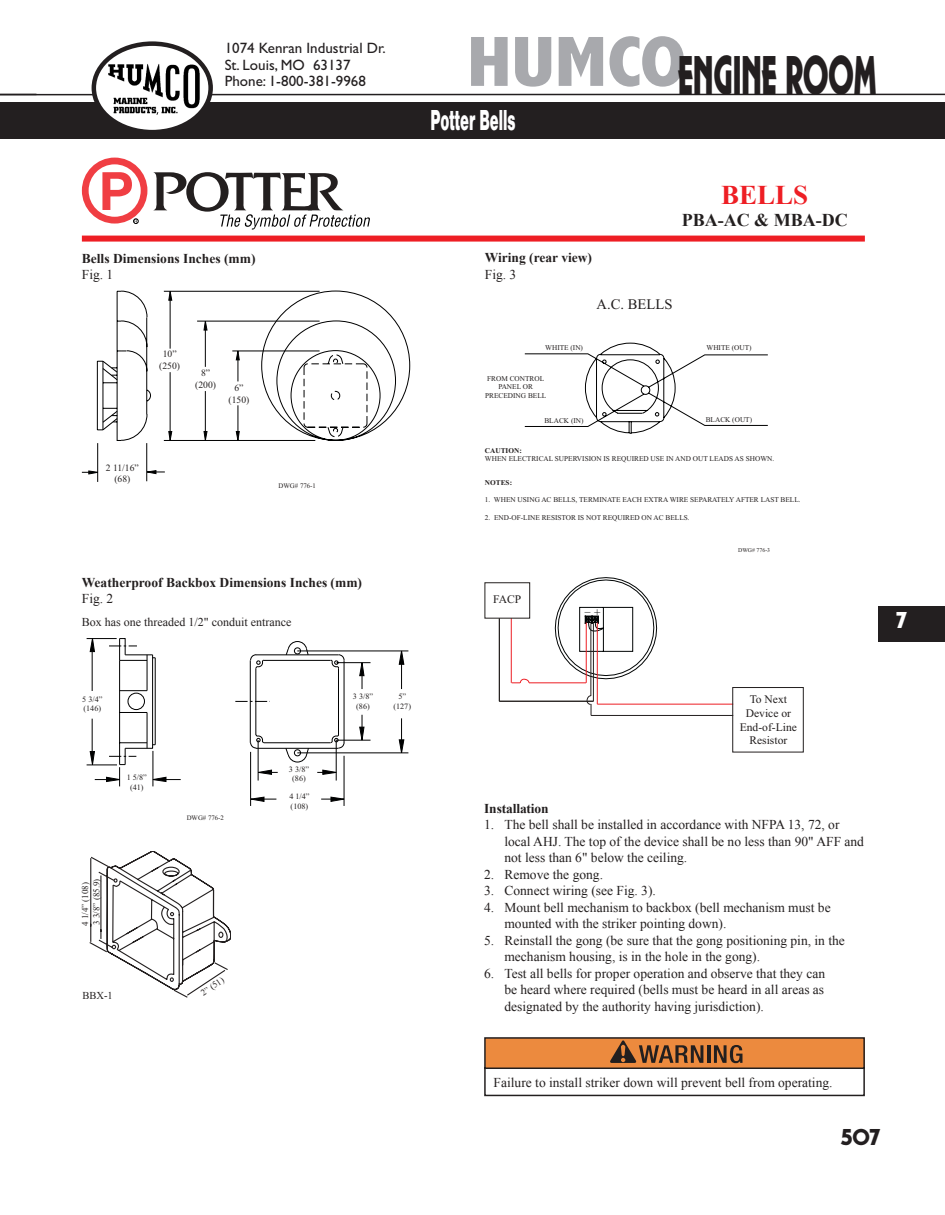
<style>
.page{position:relative;width:945px;height:1215px;background:#fff}
.page>*{position:absolute;margin:0;border:0;box-sizing:border-box;transform-origin:0 0}
.t1{font:57px "Plaza D Ultr";color:#231f20;scale:.61 1}
.t2{font:30px "Nimbus San D Blac";color:#fff;scale:.5 1}
.t3{font:700 27px "Times New Roman";color:#ee1e24}
.t4{font:24px "Plaza D Ultr";color:#231f20}
.t5{font:24px "Plaza D Ultr";color:#fff}
.t6{font:700 18px "Times New Roman";color:#231f1f}
.t7{font:15px/16.5px "Gill Sans";color:#231f20}
.t8{font:14.55px "Times New Roman";color:#231f1f}
.t9{font:13.5px/16.5px "Times New Roman";color:#231f1f}
.t10{font:700 13.5px "Times New Roman";color:#231f1f}
.t11{font:12px "Times New Roman";color:#231f1f}
.t12{font:11.55px/13.8px "Times New Roman";color:#231f1f;text-align:center}
.t13{font:11.25px "Times New Roman";color:#010404}
.t14{font:10.5px "Times New Roman";color:#231f1f}
.t15{font:9.6px/11.6px "Times New Roman";color:#231f1f;text-align:center}
.t16{font:9px/11.2px "Times New Roman";color:#231f1f}
.t17{font:8.1px/9.8px "Times New Roman";color:#231f1f;text-align:center}
.t18{font:7.35px/8.7px "Times New Roman";color:#231f1f;text-align:center}
.t19{font:700 7.35px "Times New Roman";color:#231f1f}
.t20{font:6.9px "Times New Roman";color:#231f1f}
.t21{font:6.75px "Times New Roman";color:#231f1f}
.t22{font:5.85px "Times New Roman";color:#231f1f}
.s1{font-family:"Abadi";font-weight:800;font-stretch:condensed;font-size:71.85px;color:#a8a9ad}
</style>
<div class="page">
<hr style="left:0;top:94px;width:945px;height:1px;background:#231f20">
<div style="left:0;top:102px;width:945px;height:37px;background:#231f20"></div>
<svg style="left:92px;top:41px;width:121px;height:89px"></svg>
<div style="left:82px;top:236px;width:783px;height:6px;background:#ee1e24"></div>
<hr style="left:82px;top:1188px;width:783px;height:1px;background:#ee1e24">
<svg style="left:82px;top:158px;width:65px;height:66px"></svg>
<svg style="left:153px;top:172px;width:217px;height:58px"></svg>
<svg style="left:524px;top:342px;width:244px;height:92px"></svg>
<hr style="left:87px;top:765px;width:30px;height:1px;background:#000101">
<hr style="left:87px;top:638px;width:30px;height:1px;background:#000101">
<svg style="left:89px;top:638px;width:316px;height:168px"></svg>
<svg style="left:555px;top:577px;width:102px;height:102px"></svg>
<hr style="left:586px;top:623px;width:1px;height:60px;background:#ed1e24">
<hr style="left:591px;top:623px;width:1px;height:73px;background:#24201e">
<hr style="left:529px;top:683px;width:57px;height:1px;background:#ed1e24">
<svg style="left:512px;top:679px;width:17px;height:5px"></svg>
<hr style="left:511px;top:618px;width:1px;height:65px;background:#ed1e24">
<hr style="left:593px;top:623px;width:1px;height:78px;background:#24201e">
<hr style="left:499px;top:701px;width:94px;height:1px;background:#24201e">
<hr style="left:499px;top:618px;width:1px;height:83px;background:#24201e">
<svg style="left:587px;top:695px;width:5px;height:20px"></svg>
<hr style="left:591px;top:715px;width:142px;height:1px;background:#231f1f">
<hr style="left:597px;top:623px;width:1px;height:81px;background:#ed1e24">
<hr style="left:597px;top:704px;width:136px;height:1px;background:#ed1e24">
<svg style="left:368px;top:298px;width:42px;height:136px"></svg>
<svg style="left:82px;top:291px;width:286px;height:191px"></svg>
<svg style="left:90px;top:851px;width:141px;height:146px"></svg>
<svg style="left:484px;top:1037px;width:381px;height:60px"></svg>
<div style="left:878px;top:606px;width:67px;height:35px;background:#231f20"></div>
<p class="t7" style="left:225px;top:40px;width:163px">1074 Kenran Industrial Dr.<br>St. Louis, MO 63137<br>Phone: 1-800-381-9968</p>
<p class="t10" style="left:82px;top:251px;width:175px">Bells Dimensions Inches (mm)</p>
<p class="t9" style="left:82px;top:266px;width:33px">Fig. 1</p>
<p class="t15" style="left:159px;top:348px;width:22px">10” (250)</p>
<p class="t15" style="left:195px;top:367px;width:22px">8” (200)</p>
<p class="t15" style="left:229px;top:382px;width:22px">6” (150)</p>
<p class="t15" style="left:106px;top:462px;width:34px">2 11/16” (68)</p>
<p class="t20" style="left:278px;top:481px;width:39px">DWG# 776-1</p>
<p class="t10" style="left:82px;top:575px;width:282px">Weatherproof Backbox Dimensions Inches (mm)</p>
<p class="t9" style="left:82px;top:590px;width:33px">Fig. 2</p>
<p class="t11" style="left:82px;top:616px;width:211px">Box has one threaded 1/2" conduit entrance</p>
<h1 class="t1" style="left:467px;top:41px;width:673px"><span class="s1">HUMCO</span>ENGINE ROOM</h1>
<h2 class="t2" style="left:430px;top:102px;width:172px">Potter Bells</h2>
<h3 class="t3" style="left:721px;top:180px;width:89px">BELLS</h3>
<h3 class="t6" style="left:682px;top:210px;width:167px">PBA-AC &amp; MBA-DC</h3>
<p class="t10" style="left:485px;top:250px;width:109px">Wiring (rear view)</p>
<p class="t9" style="left:485px;top:266px;width:33px">Fig. 3</p>
<p class="t8" style="left:597px;top:294px;width:77px">A.C. BELLS</p>
<p class="t18" style="left:545px;top:343px;width:39px">WHITE (IN)</p>
<p class="t18" style="left:485px;top:374px;width:63px">FROM CONTROL<br>PANEL OR<br>PRECEDING BELL</p>
<p class="t18" style="left:544px;top:416px;width:41px">BLACK (IN)</p>
<p class="t18" style="left:706px;top:343px;width:47px">WHITE (OUT)</p>
<p class="t18" style="left:706px;top:415px;width:48px">BLACK (OUT)</p>
<p class="t19" style="left:485px;top:445px;width:38px">CAUTION:</p>
<p class="t18" style="left:485px;top:454px;width:291px">WHEN ELECTRICAL SUPERVISION IS REQUIRED USE IN AND OUT LEADS AS SHOWN.</p>
<p class="t19" style="left:485px;top:477px;width:29px">NOTES:</p>
<p class="t18" style="left:485px;top:495px;width:317px">1. WHEN USING AC BELLS, TERMINATE EACH EXTRA WIRE SEPARATELY AFTER LAST BELL.</p>
<p class="t18" style="left:485px;top:513px;width:206px">2. END-OF-LINE RESISTOR IS NOT REQUIRED ON AC BELLS.</p>
<p class="t22" style="left:738px;top:546px;width:33px">DWG# 776-3</p>
<p class="t12" style="left:493px;top:592px;width:30px">FACP</p>
<p class="t13" style="left:594px;top:605px;width:8px">+</p>
<p class="t13" style="left:585px;top:598px;width:7px">_</p>
<h3 class="t5" style="left:896px;top:605px;width:12px">7</h3>
<p class="t17" style="left:82px;top:694px;width:22px;text-align:left">5 3/4” (146)</p>
<p class="t17" style="left:127px;top:772px;width:22px">1 5/8” (41)</p>
<p class="t16" style="left:79px;top:926px;width:49px;rotate:-90deg">4 1/4” (108)<br>3 3/8” (85.9)</p>
<p class="t14" style="left:82px;top:990px;width:32px">BBX-1</p>
<p class="t21" style="left:187px;top:813px;width:39px">DWG# 776-2</p>
<p class="t16" style="left:199px;top:989px;width:27px;rotate:-34deg">2” (51)</p>
<p class="t17" style="left:289px;top:764px;width:22px">3 3/8” (86)</p>
<p class="t17" style="left:289px;top:791px;width:22px;text-align:left">4 1/4” (108)</p>
<p class="t17" style="left:353px;top:692px;width:22px">3 3/8” (86)</p>
<p class="t17" style="left:393px;top:692px;width:19px">5” (127)</p>
<p class="t12" style="left:740px;top:692px;width:59px">To Next<br>Device or<br>End-of-Line<br>Resistor</p>
<p class="t10" style="left:484px;top:801px;width:66px">Installation</p>
<p class="t9" style="left:504px;top:816px;width:361px;text-indent:-20px">1. The bell shall be installed in accordance with NFPA 13, 72, or local AHJ. The top of the device shall be no less than 90" AFF and not less than 6" below the ceiling.</p>
<p class="t9" style="left:484px;top:866px;width:120px">2. Remove the gong.</p>
<p class="t9" style="left:484px;top:882px;width:173px">3. Connect wiring (see Fig. 3).</p>
<p class="t9" style="left:504px;top:899px;width:328px;text-indent:-20px">4. Mount bell mechanism to backbox (bell mechanism must be mounted with the striker pointing down).</p>
<p class="t9" style="left:504px;top:932px;width:342px;text-indent:-20px">5. Reinstall the gong (be sure that the gong positioning pin, in the mechanism housing, is in the hole in the gong).</p>
<p class="t9" style="left:504px;top:965px;width:322px;text-align:justify;text-indent:-20px">6. Test all bells for proper operation and observe that they can be heard where required (bells must be heard in all areas as designated by the authority having jurisdiction).</p>
<p class="t9" style="left:494px;top:1074px;width:340px">Failure to install striker down will prevent bell from operating.</p>
<h3 class="t4" style="left:841px;top:1122px;width:41px">507</h3>
</div>
